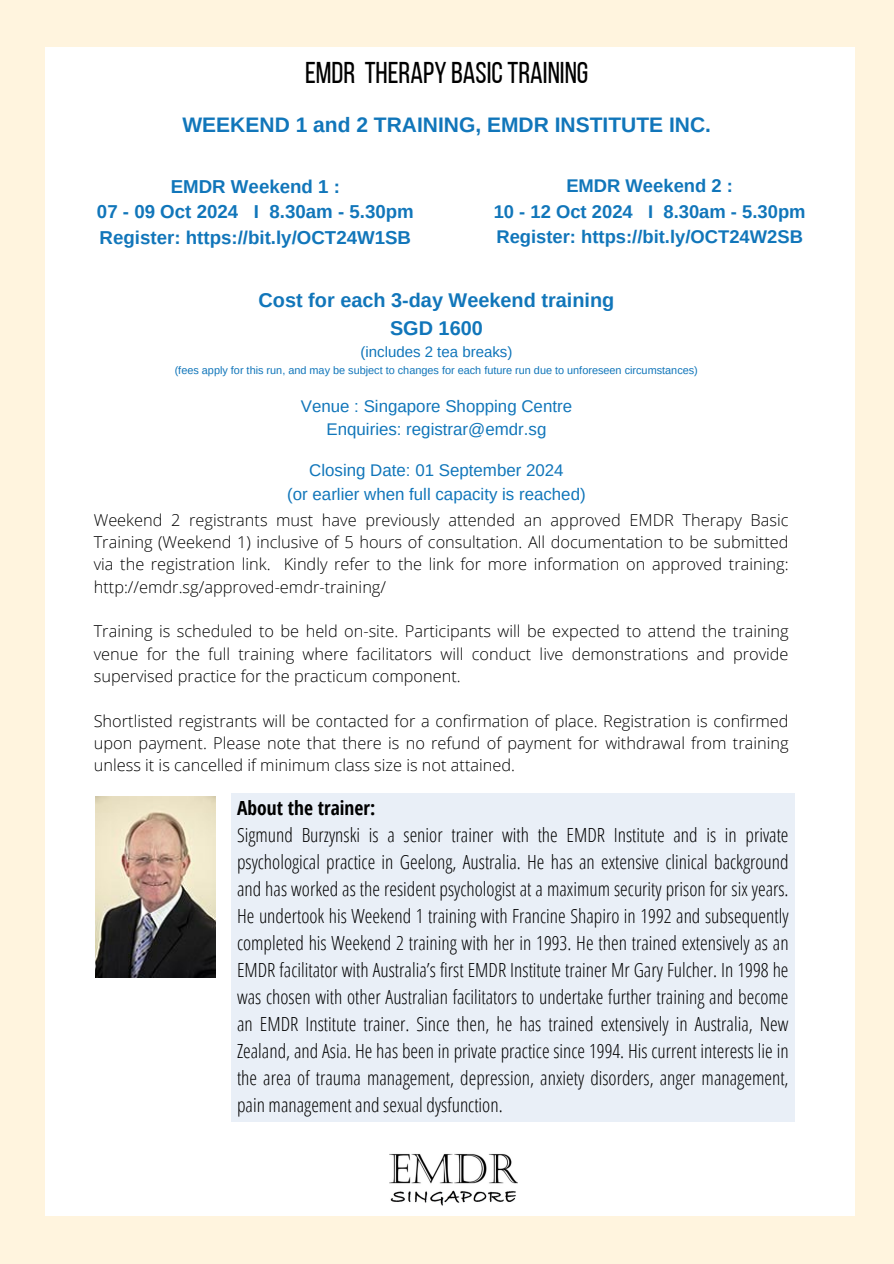
<style>
.page{position:relative;width:894px;height:1264px;background:#fff}
.page>*{position:absolute;margin:0;border:0;box-sizing:border-box;transform-origin:0 0}
.t1{font:30px "Bebas Neue";color:#000}
.t2{font:700 21px "Arimo";color:#1176ba}
.t3{font:700 19.8px "Arimo";color:#1176ba}
.t4{font:300 19.5px/27px "Open Sans Condensed";color:#000}
.t5{font:700 18.75px/25.8px "Arimo";color:#1176ba;text-align:center}
.t6{font:700 18.45px/25.3px "Arimo";color:#1176ba;text-align:center}
.t7{font:16.8px/23.5px "Arimo";color:#1176ba;text-align:center}
.t8{font:300 16.35px/22.4px "Open Sans";color:#000;text-align:justify}
.t9{font:15px "Arimo";color:#1176ba}
.t10{font:10.95px "Arimo";color:#1176ba}
.s1{font-weight:700}
</style>
<div class="page">
<div style="left:0;top:0;width:893px;height:1263px;background:#fff4de"></div>
<div style="left:45px;top:47px;width:809px;height:1168px;background:#fff"></div>
<div style="left:232px;top:793px;width:562px;height:328px;background:#e9eff7"></div>
<img style="left:389px;top:1154px;width:128px;height:52px">
<img style="left:95px;top:796px;width:120px;height:181px">
<h4 class="t1" style="left:305px;top:60px;width:285px">EMDR THERAPY BASICTRAINING</h4>
<h5 class="t2" style="left:182px;top:113px;width:530px">WEEKEND 1 and 2 TRAINING, EMDR INSTITUTE INC.</h5>
<p class="t5" style="left:97px;top:173px;width:318px">EMDR Weekend 1 :<br>07 - 09 Oct 2024 I 8.30am - 5.30pm<br>Register: https://bit.ly/OCT24W1SB</p>
<h5 class="t6" style="left:493px;top:173px;width:313px">EMDR Weekend 2 :<br>10 - 12 Oct 2024 I 8.30am - 5.30pm<br>Register: https://bit.ly/OCT24W2SB</h5>
<h6 class="t3" style="left:258px;top:289px;width:357px">Cost for each 3-day Weekend training</h6>
<h6 class="t3" style="left:390px;top:316px;width:94px">SGD 1600</h6>
<h6 class="t9" style="left:360px;top:343px;width:153px">(includes 2 tea breaks)</h6>
<p class="t10" style="left:175px;top:363px;width:524px">(fees apply for this run, and may be subject to changes for each future run due to unforeseen circumstances)</p>
<h3 class="t7" style="left:301px;top:394px;width:273px">Venue : Singapore Shopping Centre<br>Enquiries: registrar@emdr.sg</h3>
<p class="t7" style="left:287px;top:458px;width:300px">Closing Date: 01 September 2024<br>(or earlier when full capacity is reached)</p>
<p class="t8" style="left:94px;top:508px;width:696px">Weekend 2 registrants must have previously attended an approved EMDR Therapy Basic Training (Weekend 1) inclusive of 5 hours of consultation. All documentation to be submitted via the registration link. Kindly refer to the link for more information on approved training: http://emdr.sg/approved-emdr-training/</p>
<p class="t8" style="left:94px;top:619px;width:696px">Training is scheduled to be held on-site. Participants will be expected to attend the training venue for the full training where facilitators will conduct live demonstrations and provide supervised practice for the practicum component.</p>
<p class="t8" style="left:94px;top:709px;width:696px">Shortlisted registrants will be contacted for a confirmation of place. Registration is confirmed upon payment. Please note that there is no refund of payment for withdrawal from training unless it is cancelled if minimum class size is not attained.</p>
<h2 class="t4" style="left:237px;top:794px;width:553px"><span class="s1">About the trainer:<br></span>Sigmund Burzynski is a senior trainer with the EMDR Institute and is in private psychological practice in Geelong, Australia. He has an extensive clinical background and has worked as the resident psychologist at a maximum security prison for six years.<br>He undertook his Weekend 1 training with Francine Shapiro in 1992 and subsequently completed his Weekend 2 training with her in 1993. He then trained extensively as an EMDR facilitator with Australia’s first EMDR Institute trainer Mr Gary Fulcher. In 1998 he was chosen with other Australian facilitators to undertake further training and become an EMDR Institute trainer. Since then, he has trained extensively in Australia, New Zealand, and Asia. He has been in private practice since 1994. His current interests lie in the area of trauma management, depression, anxiety disorders, anger management, pain management and sexual dysfunction.</h2>
</div>
